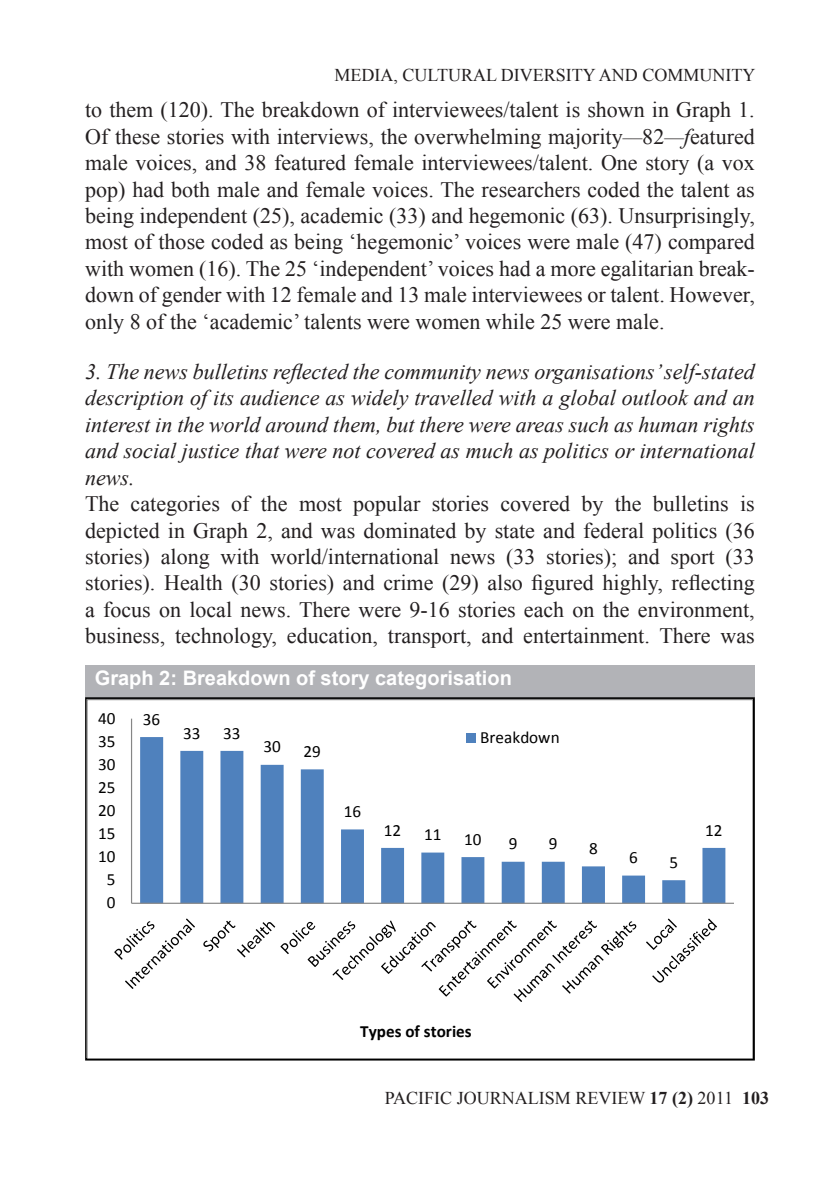
<style>
.page{position:relative;width:840px;height:1191px;background:#fff}
.page>*{position:absolute;margin:0;border:0;box-sizing:border-box;transform-origin:0 0}
.PJR_Body_text_no_ind{font:22px/26.4px "Times New Roman";color:#231f20;text-align:justify}
.PJR_Subhead_1{font:italic 22px/26.4px "Times New Roman";color:#231f20;text-align:justify}
.PJR_Table_title{font:700 20px "Arial";color:#fff}
.t1{font:18px "Times New Roman";color:#231f20}
.t2{font:17.2px "Calibri";color:#000}
.t3{font:700 17.2px "Calibri";color:#000}
.s1{font-style:italic}
.s2{font-weight:700}
</style>
<div class="page">
<div style="left:85px;top:665px;width:669px;height:32px;background:#b2b3b7"></div>
<svg style="left:86px;top:699px;width:666px;height:358px"></svg>
<p class="t1" style="left:334px;top:63px;width:422px">MEDIA, CULTURAL DIVERSITY AND COMMUNITY</p>
<p class="PJR_Body_text_no_ind" style="left:85px;top:96px;width:670px">to them (120). The breakdown of interviewees/talent is shown in Graph 1.<br>Of these stories with interviews, the overwhelming majority<span class="s1">—</span>82<span class="s1">—f</span>eatured male voices, and 38 featured female interviewees/talent. One story (a vox pop) had both male and female voices. The researchers coded the talent as being independent (25), academic (33) and hegemonic (63). Unsurprisingly, most of those coded as being ‘hegemonic’ voices were male (47) compared with women (16). The 25 ‘independent’ voices had a more egalitarian break&shy;down of gender with 12 female and 13 male interviewees or talent. However, only 8 of the ‘academic’ talents were women while 25 were male.</p>
<p class="PJR_Subhead_1" style="left:85px;top:358px;width:670px">3. The news bulletins reflected the community news organisations’ self-stated description of its audience as widely travelled with a global outlook and an interest in the world around them, but there were areas such as human rights and social justice that were not covered as much as politics or international news.</p>
<p class="PJR_Body_text_no_ind" style="left:85px;top:490px;width:670px">The categories of the most popular stories covered by the bulletins is depicted in Graph 2, and was dominated by state and federal politics (36 stories) along with world/international news (33 stories); and sport (33 stories). Health (30 stories) and crime (29) also figured highly, reflecting a focus on local news. There were 9-16 stories each on the environment, business, technology, education, transport, and entertainment. There was</p>
<p class="PJR_Table_title" style="left:95px;top:664px;width:418px">Graph 2: Breakdown of story categorisation</p>
<p class="t2" style="left:143px;top:708px;width:19px">36</p>
<p class="t2" style="left:183px;top:722px;width:19px">33</p>
<p class="t2" style="left:223px;top:722px;width:19px">33</p>
<p class="t2" style="left:263px;top:736px;width:19px">30</p>
<p class="t2" style="left:303px;top:740px;width:19px">29</p>
<p class="t2" style="left:98px;top:707px;width:19px">40</p>
<p class="t2" style="left:480px;top:726px;width:81px">Breakdown</p>
<p class="t2" style="left:98px;top:730px;width:19px">35</p>
<p class="t2" style="left:98px;top:753px;width:19px">30</p>
<p class="t2" style="left:98px;top:776px;width:19px">25</p>
<p class="t2" style="left:98px;top:799px;width:19px">20</p>
<p class="t2" style="left:98px;top:822px;width:19px">15</p>
<p class="t2" style="left:98px;top:845px;width:19px">10</p>
<p class="t2" style="left:107px;top:868px;width:10px">5</p>
<p class="t2" style="left:107px;top:891px;width:10px">0</p>
<p class="t2" style="left:343px;top:800px;width:19px">16</p>
<p class="t2" style="left:383px;top:819px;width:19px">12</p>
<p class="t2" style="left:424px;top:823px;width:19px">11</p>
<p class="t2" style="left:464px;top:828px;width:19px">10</p>
<p class="t2" style="left:508px;top:833px;width:10px">9</p>
<p class="t2" style="left:548px;top:833px;width:10px">9</p>
<p class="t2" style="left:588px;top:837px;width:10px">8</p>
<p class="t2" style="left:629px;top:846px;width:10px">6</p>
<p class="t2" style="left:669px;top:851px;width:10px">5</p>
<p class="t2" style="left:704px;top:819px;width:19px">12</p>
<p class="t3" style="left:360px;top:1020px;width:113px">Types of stories</p>
<p class="t1" style="left:384px;top:1086px;width:385px">PACIFIC JOURNALISM REVIEW <span class="s2">17 (2)</span> 2011 <span class="s2">103</span></p>
</div>
